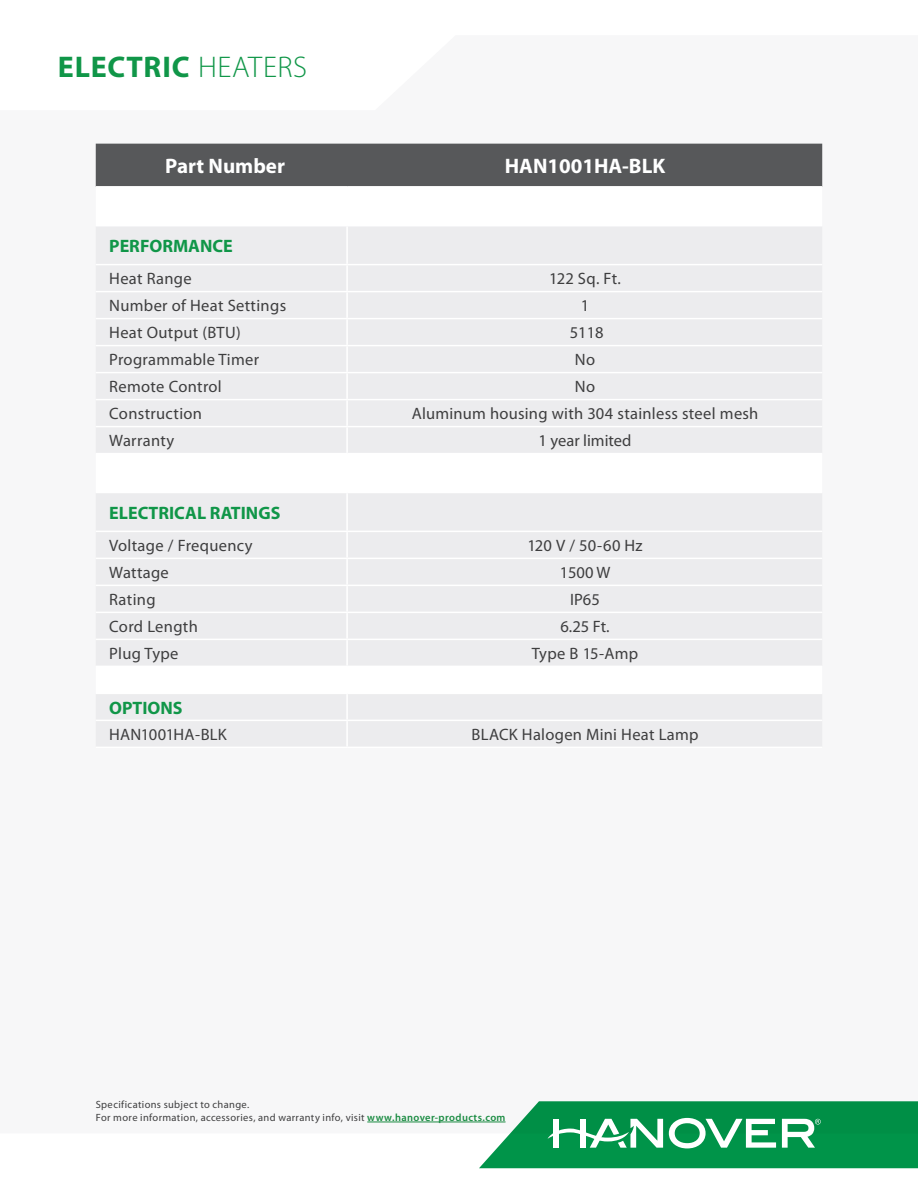
<style>
.page{position:relative;width:918px;height:1188px;background:#fff}
.page>*{position:absolute;margin:0;border:0;box-sizing:border-box;transform-origin:0 0}
.Black_Bullet_Style{font:700 30px "Myriad Pro";letter-spacing:.025em;color:#109648}
.t1{font:700 21px "Myriad Pro";color:#fff}
.t2{font:700 18px "Myriad Pro";color:#109648}
.t3{font:16.5px "Myriad Pro";letter-spacing:.02em;color:#3e3e3f}
.t4{font:16.5px "Myriad Pro";color:#3e3e3f}
.Black_Bullet_Style-2{font:10.5px "Myriad Pro";letter-spacing:.03em;color:#3e3e3f}
.s1{font-weight:300}
.s2{font-weight:600;color:#1b8c43}
</style>
<div class="page">
<svg style="left:479px;top:1101px;width:439px;height:67px"></svg>
<div style="left:96px;top:144px;width:726px;height:42px;background:#57585a"></div>
<svg style="left:96px;top:226px;width:726px;height:521px;fill:#ececee"></svg>
<hr style="left:96px;top:345px;width:251px;height:1px;background:#fff">
<hr style="left:347px;top:345px;width:475px;height:1px;background:#fff">
<hr style="left:346px;top:346px;width:2px;height:26px;background:#fff">
<hr style="left:96px;top:372px;width:251px;height:1px;background:#fff">
<hr style="left:96px;top:399px;width:251px;height:1px;background:#fff">
<hr style="left:346px;top:226px;width:2px;height:38px;background:#fff">
<hr style="left:347px;top:372px;width:475px;height:1px;background:#fff">
<hr style="left:347px;top:399px;width:475px;height:1px;background:#fff">
<hr style="left:96px;top:264px;width:251px;height:1px;background:#fff">
<hr style="left:347px;top:264px;width:475px;height:1px;background:#fff">
<hr style="left:346px;top:265px;width:2px;height:26px;background:#fff">
<hr style="left:96px;top:291px;width:251px;height:1px;background:#fff">
<hr style="left:347px;top:291px;width:475px;height:1px;background:#fff">
<hr style="left:346px;top:292px;width:2px;height:26px;background:#fff">
<hr style="left:96px;top:318px;width:251px;height:1px;background:#fff">
<hr style="left:347px;top:318px;width:475px;height:1px;background:#fff">
<hr style="left:346px;top:319px;width:2px;height:26px;background:#fff">
<hr style="left:346px;top:373px;width:2px;height:26px;background:#fff">
<hr style="left:346px;top:400px;width:2px;height:26px;background:#fff">
<hr style="left:346px;top:427px;width:2px;height:26px;background:#fff">
<hr style="left:96px;top:426px;width:251px;height:1px;background:#fff">
<hr style="left:96px;top:453px;width:251px;height:1px;background:#fff">
<hr style="left:96px;top:492px;width:251px;height:1px;background:#fff">
<hr style="left:96px;top:693px;width:251px;height:1px;background:#fff">
<hr style="left:347px;top:426px;width:475px;height:1px;background:#fff">
<hr style="left:347px;top:453px;width:475px;height:1px;background:#fff">
<hr style="left:346px;top:454px;width:2px;height:38px;background:#fff">
<hr style="left:347px;top:492px;width:475px;height:1px;background:#fff">
<hr style="left:346px;top:493px;width:2px;height:38px;background:#fff">
<hr style="left:347px;top:693px;width:475px;height:1px;background:#fff">
<hr style="left:346px;top:694px;width:2px;height:26px;background:#fff">
<hr style="left:96px;top:531px;width:251px;height:1px;background:#fff">
<hr style="left:347px;top:531px;width:475px;height:1px;background:#fff">
<hr style="left:96px;top:558px;width:251px;height:1px;background:#fff">
<hr style="left:96px;top:720px;width:251px;height:1px;background:#fff">
<hr style="left:346px;top:532px;width:2px;height:26px;background:#fff">
<hr style="left:347px;top:558px;width:475px;height:1px;background:#fff">
<hr style="left:346px;top:559px;width:2px;height:26px;background:#fff">
<hr style="left:347px;top:720px;width:475px;height:1px;background:#fff">
<hr style="left:346px;top:721px;width:2px;height:26px;background:#fff">
<hr style="left:96px;top:585px;width:251px;height:1px;background:#fff">
<hr style="left:96px;top:612px;width:251px;height:1px;background:#fff">
<hr style="left:347px;top:585px;width:475px;height:1px;background:#fff">
<hr style="left:346px;top:586px;width:2px;height:26px;background:#fff">
<hr style="left:347px;top:612px;width:475px;height:1px;background:#fff">
<hr style="left:346px;top:613px;width:2px;height:26px;background:#fff">
<hr style="left:96px;top:639px;width:251px;height:1px;background:#fff">
<hr style="left:347px;top:639px;width:475px;height:1px;background:#fff">
<hr style="left:346px;top:640px;width:2px;height:26px;background:#fff">
<hr style="left:346px;top:667px;width:2px;height:26px;background:#fff">
<hr style="left:96px;top:666px;width:251px;height:1px;background:#fff">
<hr style="left:347px;top:666px;width:475px;height:1px;background:#fff">
<hr style="left:367px;top:1122px;width:139px;height:1px;background:#1b8c43">
<p class="Black_Bullet_Style" style="left:58px;top:47px;width:251px">ELECTRIC <span class="s1">HEATERS</span></p>
<p class="t1" style="left:165px;top:152px;width:121px">Part Number</p>
<p class="t1" style="left:505px;top:152px;width:162px">HAN1001HA-BLK</p>
<p class="t2" style="left:109px;top:234px;width:125px">PERFORMANCE</p>
<p class="t3" style="left:109px;top:269px;width:84px">Heat Range</p>
<p class="t3" style="left:549px;top:269px;width:73px">122 Sq. Ft.</p>
<p class="t3" style="left:109px;top:296px;width:178px">Number of Heat Settings</p>
<p class="t3" style="left:581px;top:296px;width:10px">1</p>
<p class="t3" style="left:109px;top:323px;width:133px">Heat Output (BTU)</p>
<p class="t3" style="left:570px;top:323px;width:35px">5118</p>
<p class="t3" style="left:109px;top:350px;width:151px">Programmable Timer</p>
<p class="t3" style="left:575px;top:350px;width:22px">No</p>
<p class="t3" style="left:109px;top:377px;width:114px">Remote Control</p>
<p class="t3" style="left:575px;top:377px;width:22px">No</p>
<p class="t3" style="left:109px;top:404px;width:94px">Construction</p>
<p class="t3" style="left:412px;top:404px;width:348px">Aluminum housing with 304 stainless steel mesh</p>
<p class="t3" style="left:109px;top:431px;width:66px">Warranty</p>
<p class="t4" style="left:539px;top:431px;width:94px">1 year limited</p>
<p class="t2" style="left:109px;top:501px;width:173px">ELECTRICAL RATINGS</p>
<p class="t3" style="left:109px;top:535px;width:145px">Voltage / Frequency</p>
<p class="t3" style="left:527px;top:535px;width:117px">120 V / 50-60 Hz</p>
<p class="t3" style="left:109px;top:562px;width:61px">Wattage</p>
<p class="t3" style="left:560px;top:562px;width:52px">1500 W</p>
<p class="t3" style="left:109px;top:589px;width:48px">Rating</p>
<p class="t3" style="left:570px;top:589px;width:31px">IP65</p>
<p class="t3" style="left:109px;top:616px;width:90px">Cord Length</p>
<p class="t3" style="left:560px;top:616px;width:51px">6.25 Ft.</p>
<p class="t3" style="left:109px;top:643px;width:71px">Plug Type</p>
<p class="t3" style="left:532px;top:643px;width:108px">Type B 15-Amp</p>
<p class="t2" style="left:109px;top:696px;width:75px">OPTIONS</p>
<p class="t3" style="left:109px;top:724px;width:119px">HAN1001HA-BLK</p>
<p class="t3" style="left:472px;top:724px;width:228px">BLACK Halogen Mini Heat Lamp</p>
<p class="Black_Bullet_Style-2" style="left:96px;top:1098px;width:155px">Specifications subject to change.</p>
<p class="Black_Bullet_Style-2" style="left:96px;top:1111px;width:411px">For more information, accessories, and warranty info, visit <span class="s2">www.hanover-products.com</span></p>
</div>
